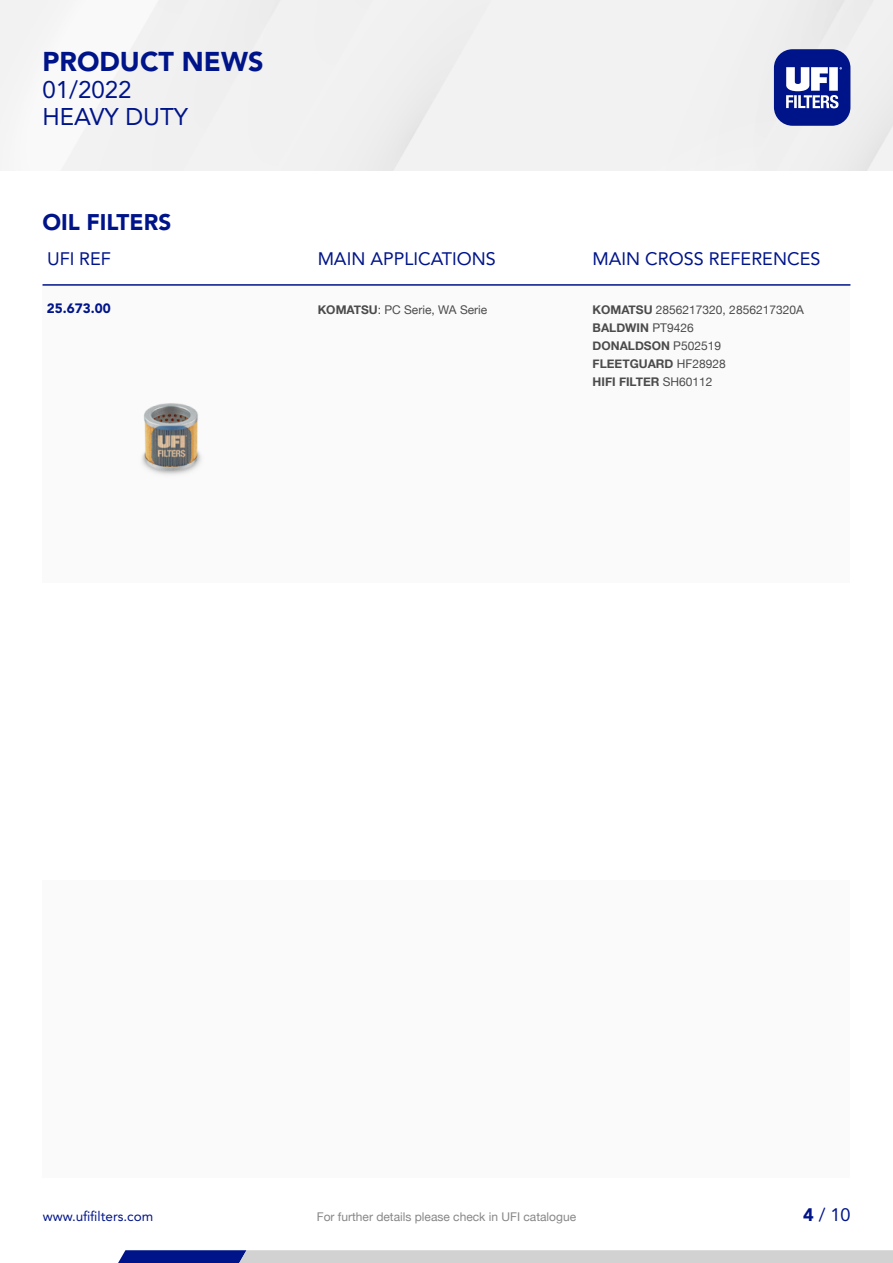
<style>
.page{position:relative;width:893px;height:1263px;background:#fff}
.page>*{position:absolute;margin:0;border:0;box-sizing:border-box;transform-origin:0 0}
.t1{font:900 27px "Avenir LT Std";color:#001489}
.t2{font:24px/27px "Avenir LT Std";color:#001489}
.t3{font:900 22.5px "Avenir LT Std";color:#001489}
.t4{font:18px "Avenir LT Std";color:#001489}
.t5{font:13.5px "Avenir LT Std";color:#001489}
.t6{font:900 13.5px "Avenir LT Std";color:#001489}
.t7{font:12px/18px "Helvetica Neue";color:#4b4b4b}
.t8{font:12px "Helvetica Neue";color:#878787}
.s1{font-weight:700}
.s2{font-weight:900}
</style>
<div class="page">
<div style="left:43px;top:880px;width:807px;height:298px;background:#f5f5f5"></div>
<div style="left:43px;top:285px;width:807px;height:298px;background:#f5f5f5"></div>
<img style="left:142px;top:403px;width:59px;height:71px">
<svg style="left:774px;top:49px;width:76px;height:77px"></svg>
<svg style="left:118px;top:1250px;width:775px;height:13px"></svg>
<hr style="left:43px;top:284px;width:807px;height:2px;background:#001489">
<h1 class="t1" style="left:43px;top:45px;width:222px">PRODUCT NEWS</h1>
<h2 class="t2" style="left:43px;top:76px;width:147px">01/2022<br>HEAVY DUTY</h2>
<h3 class="t3" style="left:43px;top:208px;width:130px">OIL FILTERS</h3>
<h3 class="t4" style="left:47px;top:248px;width:65px">UFI REF</h3>
<p class="t6" style="left:47px;top:300px;width:65px">25.673.00</p>
<h3 class="t4" style="left:318px;top:248px;width:180px">MAIN APPLICATIONS</h3>
<h3 class="t4" style="left:593px;top:248px;width:229px">MAIN CROSS REFERENCES</h3>
<p class="t7" style="left:318px;top:301px;width:171px"><span class="s1">KOMATSU</span>: PC Serie, WA Serie</p>
<p class="t7" style="left:593px;top:301px;width:213px"><span class="s1">KOMATSU</span> 2856217320, 2856217320A<br><span class="s1">BALDWIN</span> PT9426<br><span class="s1">DONALDSON</span> P502519<br><span class="s1">FLEETGUARD</span> HF28928<br><span class="s1">HIFI FILTER</span> SH60112</p>
<p class="t5" style="left:43px;top:1208px;width:112px">www.ufifilters.com</p>
<p class="t8" style="left:317px;top:1208px;width:261px">For further details please check in UFI catalogue</p>
<h3 class="t4" style="left:803px;top:1204px;width:49px"><span class="s2">4</span> / 10</h3>
</div>
